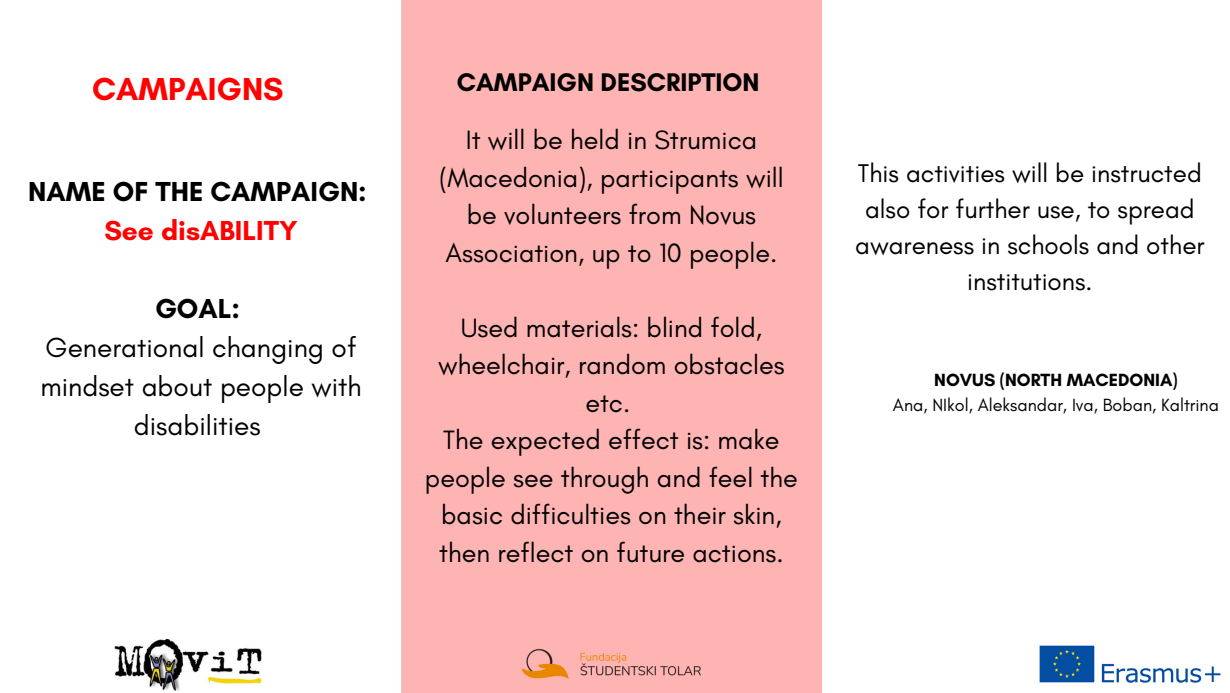
<style>
.page{position:relative;width:1230px;height:693px;background:#fff}
.page>*{position:absolute;margin:0;border:0;box-sizing:border-box;transform-origin:0 0}
.t1{font:700 32.4px "Glacial Indifference";color:#ff0101}
.t2{font:28px/39px "Glacial Indifference";color:#000;text-align:center}
.t3{font:700 28px "Glacial Indifference";color:#000}
.t4{font:700 28px "Glacial Indifference";color:#ff0101}
.t5{font:27px/37.5px "Glacial Indifference";color:#000;text-align:center}
.t6{font:26px/36px "Glacial Indifference";color:#000;text-align:center}
.t7{font:700 26px "Glacial Indifference";color:#000}
.t8{font:18px "Glacial Indifference";color:#000}
.t9{font:700 18px "Glacial Indifference";color:#000}
</style>
<div class="page">
<img style="left:1039px;top:645px;width:182px;height:38px">
<div style="left:401px;top:0;width:421px;height:693px;background:#ffb4b4"></div>
<img style="left:510px;top:638px;width:203px;height:53px">
<img style="left:115px;top:639px;width:146px;height:52px">
<p class="t1" style="left:92px;top:69px;width:193px">CAMPAIGNS</p>
<p class="t3" style="left:28px;top:175px;width:340px">NAME OF THE CAMPAIGN:</p>
<p class="t4" style="left:104px;top:214px;width:195px">See disABILITY</p>
<p class="t3" style="left:155px;top:292px;width:87px">GOAL:</p>
<p class="t2" style="left:40px;top:328px;width:323px">Generational changing of mindset about people with disabilities</p>
<p class="t7" style="left:457px;top:66px;width:304px">CAMPAIGN DESCRIPTION</p>
<p class="t5" style="left:439px;top:121px;width:346px">It will be held in Strumica (Macedonia), participants will be volunteers from Novus<br>Association, up to 10 people.</p>
<p class="t5" style="left:425px;top:309px;width:374px">Used materials: blind fold, wheelchair, random obstacles etc.<br>The expected effect is: make people see through and feel the basic difficulties on their skin, then reflect on future actions.</p>
<p class="t6" style="left:855px;top:155px;width:351px">This activities will be instructed also for further use, to spread awareness in schools and other institutions.</p>
<p class="t9" style="left:934px;top:369px;width:245px">NOVUS (NORTH MACEDONIA)</p>
<p class="t8" style="left:893px;top:394px;width:328px">Ana, NIkol, Aleksandar, Iva, Boban, Kaltrina</p>
</div>
